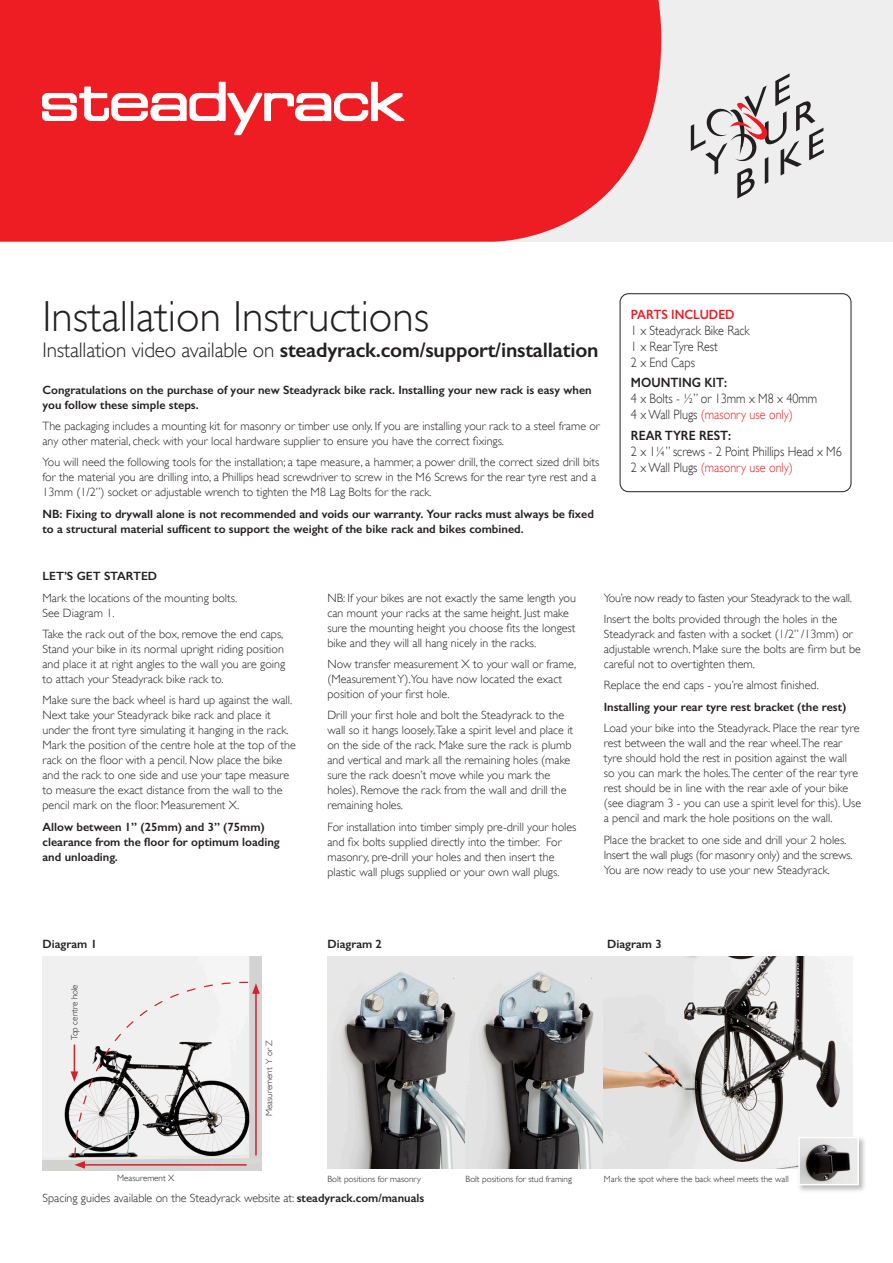
<style>
.page{position:relative;width:893px;height:1263px;background:#fff}
.page>*{position:absolute;margin:0;border:0;box-sizing:border-box;transform-origin:0 0}
.t1{font:300 43.5px "Gill Sans";color:#231f20}
.t2{font:600 21px "Gill Sans";letter-spacing:-.01em;color:#231f20}
.t3{font:300 13.5px "Gill Sans";color:#231f20;scale:.9 1}
.t4{font:300 13.5px "Gill Sans";color:#ee1d23;scale:.9 1}
.t5{font:600 13.5px "Gill Sans";color:#231f20;scale:.9 1}
.t6{font:600 13.5px "Gill Sans";color:#ee1d23;scale:.9 1}
.t7{font:300 12px/15px "Gill Sans";color:#231f20}
.t8{font:600 12px/15px "Gill Sans";color:#231f20}
.t9{font:300 12px "Gill Sans";letter-spacing:-.02em;color:#231f20}
.t10{font:300 9px "Gill Sans";color:#231f20}
.s1{font-weight:300}
.s2{color:#231f20}
.s3{font-weight:600}
</style>
<div class="page">
<div style="left:620px;top:293px;width:231px;height:199px;border:1px solid #231f20;border-radius:9px"></div>
<div style="left:0;top:0;width:893px;height:242px;background:#eeeeef"></div>
<div style="left:0;top:0;width:661px;height:242px;background:#ee1d23"></div>
<svg style="left:42px;top:81px;width:363px;height:54px;background:#f25e62"></svg>
<svg style="left:691px;top:73px;width:133px;height:126px"></svg>
<img style="left:43px;top:957px;width:219px;height:213px">
<svg style="left:71px;top:981px;width:189px;height:188px"></svg>
<img style="left:327px;top:957px;width:526px;height:212px">
<div style="left:797px;top:1135px;width:69px;height:58px;background:#231f20;opacity:.3"></div>
<img style="left:801px;top:1140px;width:55px;height:42px">
<div style="left:798px;top:1137px;width:61px;height:48px;border:2px solid #fff"></div>
<p class="t1" style="left:43px;top:291px;width:388px">Installation Instructions</p>
<p class="t2" style="left:43px;top:337px;width:557px"><span class="s1">Installation video available on</span> steadyrack.com/support/installation</p>
<p class="t8" style="left:43px;top:382px;width:551px">Congratulations on the purchase of your new Steadyrack bike rack. Installing your new rack is easy when you follow these simple steps.</p>
<p class="t7" style="left:43px;top:418px;width:559px">The packaging includes a mounting kit for masonry or timber use only. If you are installing your rack to a steel frame or any other material, check with your local hardware supplier to ensure you have the correct fixings.</p>
<p class="t7" style="left:43px;top:455px;width:558px">You will need the following tools for the installation; a tape measure, a hammer, a power drill, the correct sized drill bits for the material you are drilling into, a Phillips head screwdriver to screw in the M6 Screws for the rear tyre rest and a<br>13mm (1/2”) socket or adjustable wrench to tighten the M8 Lag Bolts for the rack.</p>
<p class="t8" style="left:43px;top:506px;width:553px">NB: Fixing to drywall alone is not recommended and voids our warranty. Your racks must always be fixed to a structural material sufficent to support the weight of the bike rack and bikes combined.</p>
<p class="t6" style="left:631px;top:306px;width:117px">PARTS INCLUDED</p>
<p class="t3" style="left:631px;top:323px;width:134px">1 x Steadyrack Bike Rack</p>
<p class="t3" style="left:631px;top:339px;width:98px">1 x Rear Tyre Rest</p>
<p class="t3" style="left:631px;top:355px;width:73px">2 x End Caps</p>
<p class="t5" style="left:631px;top:375px;width:108px">MOUNTING KIT:</p>
<p class="t3" style="left:631px;top:391px;width:209px">4 x Bolts - ½” or 13mm x M8 x 40mm</p>
<p class="t4" style="left:631px;top:407px;width:181px"><span class="s2">4 x Wall Plugs</span> (masonry use only)</p>
<p class="t5" style="left:631px;top:427px;width:113px">REAR TYRE REST:</p>
<p class="t3" style="left:631px;top:443px;width:236px">2 x 1¼” screws - 2 Point Phillips Head x M6</p>
<p class="t4" style="left:631px;top:459px;width:181px"><span class="s2">2 x Wall Plugs</span> (masonry use only)</p>
<p class="t8" style="left:43px;top:569px;width:116px">LET’S GET STARTED</p>
<p class="t7" style="left:43px;top:590px;width:196px">Mark the locations of the mounting bolts.<br>See Diagram 1.</p>
<p class="t7" style="left:43px;top:626px;width:244px">Take the rack out of the box, remove the end caps, Stand your bike in its normal upright riding position and place it at right angles to the wall you are going to attach your Steadyrack bike rack to.</p>
<p class="t7" style="left:43px;top:693px;width:255px">Make sure the back wheel is hard up against the wall.<br>Next take your Steadyrack bike rack and place it under the front tyre simulating it hanging in the rack.<br>Mark the position of the centre hole at the top of the rack on the floor with a pencil. Now place the bike and the rack to one side and use your tape measure to measure the exact distance from the wall to the pencil mark on the floor. Measurement X.</p>
<p class="t8" style="left:43px;top:819px;width:239px">Allow between 1” (25mm) and 3” (75mm) clearance from the floor for optimum loading and unloading.</p>
<p class="t7" style="left:327px;top:590px;width:250px">NB: If your bikes are not exactly the same length you can mount your racks at the same height. Just make sure the mounting height you choose fits the longest bike and they will all hang nicely in the racks.</p>
<p class="t7" style="left:327px;top:656px;width:250px">Now transfer measurement X to your wall or frame, (Measurement Y).You have now located the exact position of your first hole.</p>
<p class="t7" style="left:327px;top:708px;width:247px">Drill your first hole and bolt the Steadyrack to the wall so it hangs loosely.Take a spirit level and place it on the side of the rack. Make sure the rack is plumb and vertical and mark all the remaining holes (make sure the rack doesn’t move while you mark the holes). Remove the rack from the wall and drill the remaining holes.</p>
<p class="t7" style="left:327px;top:819px;width:250px">For installation into timber simply pre-drill your holes and fix bolts supplied directly into the timber. For masonry, pre-drill your holes and then insert the plastic wall plugs supplied or your own wall plugs.</p>
<p class="t9" style="left:604px;top:591px;width:250px">You’re now ready to fasten your Steadyrack to the wall.</p>
<p class="t7" style="left:604px;top:611px;width:259px">Insert the bolts provided through the holes in the Steadyrack and fasten with a socket (1/2” /13mm) or adjustable wrench. Make sure the bolts are firm but be careful not to overtighten them.</p>
<p class="t7" style="left:604px;top:678px;width:217px">Replace the end caps - you’re almost finished.</p>
<p class="t8" style="left:604px;top:699px;width:244px">Installing your rear tyre rest bracket (the rest)</p>
<p class="t7" style="left:604px;top:721px;width:259px">Load your bike into the Steadyrack. Place the rear tyre rest between the wall and the rear wheel.The rear tyre should hold the rest in position against the wall<br>so you can mark the holes.The center of the rear tyre rest should be in line with the rear axle of your bike (see diagram 3 - you can use a spirit level for this). Use a pencil and mark the hole positions on the wall.</p>
<p class="t7" style="left:604px;top:832px;width:250px">Place the bracket to one side and drill your 2 holes.<br>Insert the wall plugs (for masonry only) and the screws.<br>You are now ready to use your new Steadyrack.</p>
<p class="t8" style="left:43px;top:936px;width:56px">Diagram 1</p>
<p class="t8" style="left:327px;top:936px;width:56px">Diagram 2</p>
<p class="t8" style="left:607px;top:936px;width:56px">Diagram 3</p>
<p class="t10" style="left:69px;top:1040px;width:58px;rotate:-90deg">Top centre hole</p>
<p class="t10" style="left:117px;top:1172px;width:59px">Measurement X</p>
<p class="t10" style="left:264px;top:1116px;width:77px;rotate:-90deg">Measurement Y or Z</p>
<p class="t10" style="left:327px;top:1173px;width:95px">Bolt positions for masonry</p>
<p class="t10" style="left:466px;top:1173px;width:108px">Bolt positions for stud framing</p>
<p class="t10" style="left:604px;top:1173px;width:186px">Mark the spot where the back wheel meets the wall</p>
<p class="t7" style="left:43px;top:1190px;width:383px">Spacing guides available on the Steadyrack website at: <span class="s3">steadyrack.com/manuals</span></p>
</div>
